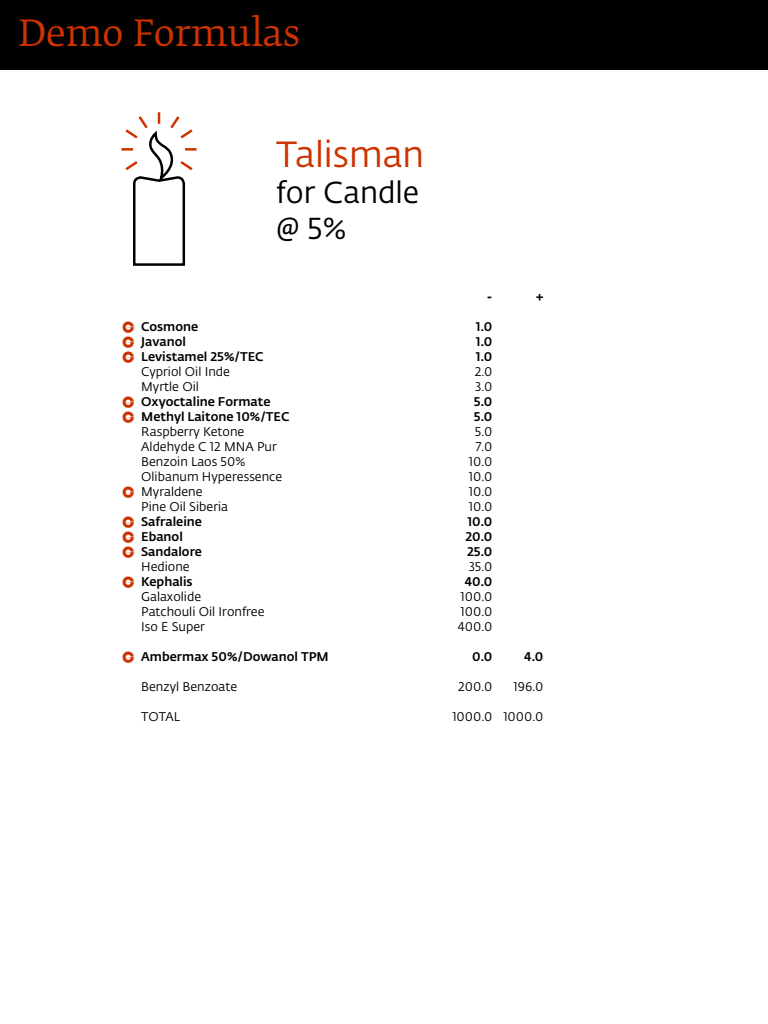
<style>
.page{position:relative;width:768px;height:1024px;background:#fff}
.page>*{position:absolute;margin:0;border:0;box-sizing:border-box;transform-origin:0 0}
.t1{font:36px "Fedra Serif B Pro";color:#c30}
.t2{font:36px "Fedra Sans Alt Pro Book LF";color:#c30}
.t3{font:30px "Fedra Sans Alt Pro Book LF";color:#000}
.t4{font:12.5px "Fedra Sans Alt Pro Book LF";color:#000}
.t5{font:12.5px "Fedra Sans Alt Pro Med LF";color:#000}
.t6{font:12.5px "Givaubats";color:#c30}
.t7{font:12.5px "Fedra Sans Alt Pro Bold LF";color:#000}
</style>
<div class="page">
<div style="left:0;top:0;width:768px;height:70px;background:#000"></div>
<svg style="left:121px;top:112px;width:76px;height:154px"></svg>
<p class="t1" style="left:18px;top:13px;width:284px">Demo Formulas</p>
<p class="t2" style="left:276px;top:129px;width:150px">Talisman</p>
<p class="t3" style="left:276px;top:172px;width:145px">for Candle</p>
<p class="t3" style="left:276px;top:208px;width:72px">@ 5%</p>
<p class="t6" style="left:122px;top:322px;width:14px">N</p>
<p class="t6" style="left:122px;top:337px;width:14px">N</p>
<p class="t6" style="left:122px;top:352px;width:14px">N</p>
<p class="t6" style="left:122px;top:397px;width:14px">N</p>
<p class="t6" style="left:122px;top:412px;width:14px">N</p>
<p class="t5" style="left:141px;top:317px;width:58px">Cosmone</p>
<p class="t5" style="left:141px;top:332px;width:46px">Javanol</p>
<p class="t5" style="left:141px;top:347px;width:124px">Levistamel 25%/TEC</p>
<p class="t4" style="left:141px;top:363px;width:90px">Cypriol Oil Inde</p>
<p class="t4" style="left:141px;top:378px;width:59px">Myrtle Oil</p>
<p class="t5" style="left:141px;top:392px;width:131px">Oxyoctaline Formate</p>
<p class="t5" style="left:141px;top:407px;width:150px">Methyl Laitone 10%/TEC</p>
<p class="t4" style="left:141px;top:423px;width:105px">Raspberry Ketone</p>
<p class="t4" style="left:141px;top:438px;width:137px">Aldehyde C 12 MNA Pur</p>
<p class="t4" style="left:141px;top:453px;width:106px">Benzoin Laos 50%</p>
<p class="t4" style="left:141px;top:468px;width:143px">Olibanum Hyperessence</p>
<p class="t4" style="left:141px;top:483px;width:63px">Myraldene</p>
<p class="t4" style="left:141px;top:498px;width:88px">Pine Oil Siberia</p>
<p class="t5" style="left:141px;top:512px;width:62px">Safraleine</p>
<p class="t5" style="left:141px;top:527px;width:43px">Ebanol</p>
<p class="t5" style="left:141px;top:542px;width:62px">Sandalore</p>
<p class="t4" style="left:141px;top:558px;width:50px">Hedione</p>
<p class="t5" style="left:141px;top:572px;width:53px">Kephalis</p>
<p class="t4" style="left:141px;top:588px;width:61px">Galaxolide</p>
<p class="t4" style="left:141px;top:603px;width:125px">Patchouli Oil Ironfree</p>
<p class="t4" style="left:141px;top:618px;width:65px">Iso E Super</p>
<p class="t5" style="left:141px;top:647px;width:189px">Ambermax 50%/Dowanol TPM</p>
<p class="t4" style="left:141px;top:678px;width:98px">Benzyl Benzoate</p>
<p class="t4" style="left:141px;top:708px;width:40px">TOTAL</p>
<p class="t6" style="left:122px;top:487px;width:14px">N</p>
<p class="t6" style="left:122px;top:517px;width:14px">N</p>
<p class="t6" style="left:122px;top:532px;width:14px">N</p>
<p class="t6" style="left:122px;top:547px;width:14px">N</p>
<p class="t6" style="left:122px;top:577px;width:14px">N</p>
<p class="t6" style="left:122px;top:652px;width:14px">N</p>
<p class="t7" style="left:487px;top:286px;width:7px">-</p>
<p class="t5" style="left:476px;top:317px;width:18px">1.0</p>
<p class="t5" style="left:476px;top:332px;width:18px">1.0</p>
<p class="t5" style="left:476px;top:347px;width:18px">1.0</p>
<p class="t4" style="left:475px;top:363px;width:19px">2.0</p>
<p class="t4" style="left:475px;top:378px;width:19px">3.0</p>
<p class="t5" style="left:474px;top:392px;width:20px">5.0</p>
<p class="t5" style="left:474px;top:407px;width:20px">5.0</p>
<p class="t4" style="left:475px;top:423px;width:19px">5.0</p>
<p class="t4" style="left:476px;top:438px;width:18px">7.0</p>
<p class="t4" style="left:469px;top:453px;width:25px">10.0</p>
<p class="t4" style="left:469px;top:468px;width:25px">10.0</p>
<p class="t4" style="left:469px;top:483px;width:25px">10.0</p>
<p class="t4" style="left:469px;top:498px;width:25px">10.0</p>
<p class="t5" style="left:467px;top:512px;width:26px">10.0</p>
<p class="t5" style="left:465px;top:527px;width:29px">20.0</p>
<p class="t5" style="left:467px;top:542px;width:27px">25.0</p>
<p class="t4" style="left:469px;top:558px;width:25px">35.0</p>
<p class="t5" style="left:465px;top:572px;width:29px">40.0</p>
<p class="t4" style="left:461px;top:588px;width:33px">100.0</p>
<p class="t4" style="left:461px;top:603px;width:33px">100.0</p>
<p class="t4" style="left:458px;top:618px;width:36px">400.0</p>
<p class="t5" style="left:472px;top:647px;width:22px">0.0</p>
<p class="t4" style="left:458px;top:678px;width:36px">200.0</p>
<p class="t4" style="left:452px;top:708px;width:42px">1000.0</p>
<p class="t7" style="left:536px;top:286px;width:9px">+</p>
<p class="t5" style="left:524px;top:647px;width:21px">4.0</p>
<p class="t4" style="left:514px;top:678px;width:31px">196.0</p>
<p class="t4" style="left:503px;top:708px;width:42px">1000.0</p>
</div>
